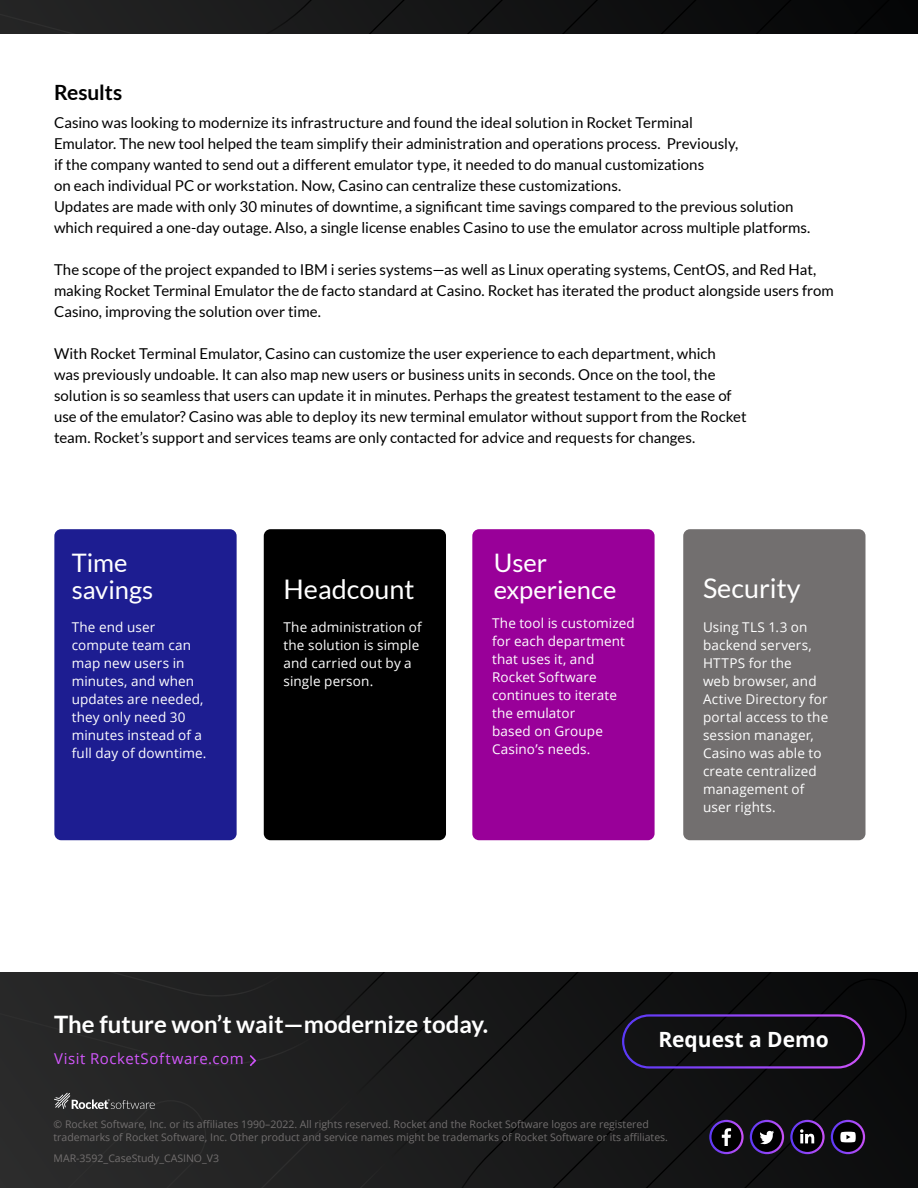
<style>
.page{position:relative;width:918px;height:1188px;background:#fff}
.page>*{position:absolute;margin:0;border:0;box-sizing:border-box;transform-origin:0 0}
.t1{font:27px "Lato";color:#fff}
.t2{font:25.5px/27px "Lato";color:#fff}
.t3{font:700 24px "Lato";color:#fff}
.t4{font:700 21px "Open Sans";color:#fff}
.t5{font:700 21px "Lato";letter-spacing:-.005em;color:#000}
.t6{font:15px/21px "Lato";color:#000}
.t7{font:15px "Open Sans";letter-spacing:.035em;color:#d257fc}
.t8{font:13.5px/18px "Open Sans";letter-spacing:.01em;color:#fff}
.t9{font:10.5px/13.5px "Open Sans";color:#726f6f}
</style>
<div class="page">
<svg style="left:0;top:972px;width:918px;height:216px;background:#191a1a"></svg>
<svg style="left:54px;top:1093px;width:101px;height:16px;background:#4e4e4e"></svg>
<svg style="left:710px;top:1121px;width:32px;height:32px"></svg>
<svg style="left:722px;top:1128px;width:9px;height:18px"></svg>
<div style="left:709px;top:1120px;width:35px;height:34px;border:2px solid #fff;border-radius:50%"></div>
<svg style="left:791px;top:1121px;width:32px;height:32px"></svg>
<svg style="left:800px;top:1129px;width:15px;height:14px"></svg>
<div style="left:790px;top:1120px;width:35px;height:34px;border:2px solid #fff;border-radius:50%"></div>
<div style="left:751px;top:1121px;width:32px;height:32px;background:#000;border-radius:50%"></div>
<svg style="left:760px;top:1131px;width:14px;height:13px"></svg>
<div style="left:750px;top:1120px;width:34px;height:34px;border:2px solid #fff;border-radius:50%"></div>
<svg style="left:832px;top:1121px;width:32px;height:32px"></svg>
<svg style="left:840px;top:1132px;width:16px;height:10px"></svg>
<div style="left:831px;top:1120px;width:34px;height:34px;border:2px solid #fff;border-radius:50%"></div>
<svg style="left:0;top:0;width:918px;height:34px;background:#141515"></svg>
<div style="left:54px;top:529px;width:183px;height:311px;background:#1d1d91;border-radius:7px"></div>
<div style="left:264px;top:529px;width:182px;height:311px;background:#000;border-radius:7px"></div>
<div style="left:472px;top:529px;width:183px;height:311px;background:#909;border-radius:7px"></div>
<div style="left:683px;top:529px;width:183px;height:311px;background:#726f6f;border-radius:7px"></div>
<img style="left:245px;top:1053px;width:15px;height:14px">
<div style="left:622px;top:1014px;width:243px;height:55px;border:2px solid #fff;border-radius:26px"></div>
<h3 class="t5" style="left:54px;top:81px;width:70px">Results</h3>
<p class="t6" style="left:54px;top:112px;width:758px">Casino was looking to modernize its infrastructure and found the ideal solution in Rocket Terminal<br>Emulator. The new tool helped the team simplify their administration and operations process. Previously,<br>if the company wanted to send out a different emulator type, it needed to do manual customizations<br>on each individual PC or workstation. Now, Casino can centralize these customizations.<br>Updates are made with only 30 minutes of downtime, a significant time savings compared to the previous solution which required a one-day outage. Also, a single license enables Casino to use the emulator across multiple platforms.</p>
<p class="t6" style="left:54px;top:259px;width:781px">The scope of the project expanded to IBM i series systems—as well as Linux operating systems, CentOS, and Red Hat, making Rocket Terminal Emulator the de facto standard at Casino. Rocket has iterated the product alongside users from<br>Casino, improving the solution over time.</p>
<p class="t6" style="left:54px;top:343px;width:694px">With Rocket Terminal Emulator, Casino can customize the user experience to each department, which<br>was previously undoable. It can also map new users or business units in seconds. Once on the tool, the solution is so seamless that users can update it in minutes. Perhaps the greatest testament to the ease of use of the emulator? Casino was able to deploy its new terminal emulator without support from the Rocket team. Rocket’s support and services teams are only contacted for advice and requests for changes.</p>
<h2 class="t2" style="left:72px;top:549px;width:83px">Time savings</h2>
<p class="t8" style="left:72px;top:618px;width:136px">The end user compute team can map new users in minutes, and when updates are needed, they only need 30 minutes instead of a full day of downtime.</p>
<h1 class="t1" style="left:284px;top:575px;width:133px">Headcount</h1>
<p class="t8" style="left:284px;top:618px;width:140px">The administration of the solution is simple and carried out by a single person.</p>
<h2 class="t2" style="left:494px;top:549px;width:124px">User experience</h2>
<p class="t8" style="left:492px;top:614px;width:144px">The tool is customized for each department that uses it, and<br>Rocket Software continues to iterate the emulator<br>based on Groupe<br>Casino’s needs.</p>
<h1 class="t1" style="left:703px;top:573px;width:99px">Security</h1>
<p class="t8" style="left:703px;top:618px;width:127px">Using TLS 1.3 on backend servers,<br>HTTPS for the<br>web browser, and<br>Active Directory for portal access to the session manager,<br>Casino was able to create centralized management of user rights.</p>
<h3 class="t3" style="left:54px;top:1010px;width:436px">The future won’t wait—modernize today.</h3>
<p class="t7" style="left:54px;top:1049px;width:191px">Visit RocketSoftware.com</p>
<h3 class="t4" style="left:658px;top:1025px;width:172px">Request a Demo</h3>
<p class="t9" style="left:54px;top:1117px;width:616px">© Rocket Software, Inc. or its affiliates 1990–2022. All rights reserved. Rocket and the Rocket Software logos are registered trademarks of Rocket Software, Inc. Other product and service names might be trademarks of Rocket Software or its affiliates.</p>
<p class="t9" style="left:54px;top:1151px;width:167px">MAR-3592_CaseStudy_CASINO_V3</p>
</div>
